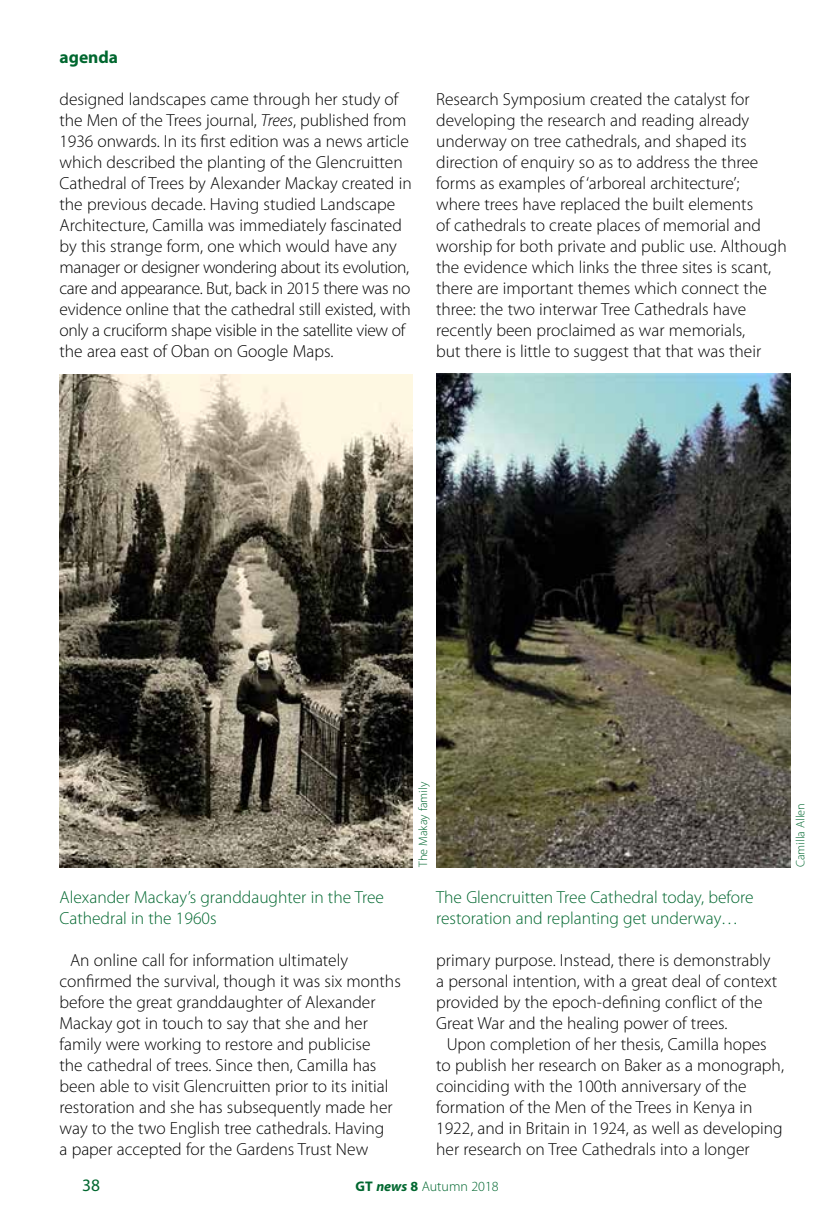
<style>
.page{position:relative;width:840px;height:1218px;background:#fff}
.page>*{position:absolute;margin:0;border:0;box-sizing:border-box;transform-origin:0 0}
.t1{font:300 17.5px/21px "Myriad Pro";color:#000}
.t2{font:300 17.5px/21px "Myriad Pro";color:#00672f}
.t3{font:700 17.5px "Myriad Pro";color:#00672f}
.t4{font:17.5px "Myriad Pro";color:#00672f}
.t5{font:300 14px "Myriad Pro";color:#00672f}
.t6{font:300 12.25px "Myriad Pro";color:#00672f}
.s1{font-style:italic}
.s2{font-weight:700}
.s3{font-weight:700;font-style:italic}
</style>
<div class="page">
<img style="left:60px;top:374px;width:353px;height:493px">
<img style="left:436px;top:373px;width:354px;height:494px">
<p class="t3" style="left:60px;top:46px;width:60px">agenda</p>
<p class="t1" style="left:60px;top:89px;width:354px">designed landscapes came through her study of the Men of the Trees journal, <span class="s1">Trees</span>, published from 1936 onwards. In its first edition was a news article which described the planting of the Glencruitten Cathedral of Trees by Alexander Mackay created in the previous decade. Having studied Landscape Architecture, Camilla was immediately fascinated by this strange form, one which would have any manager or designer wondering about its evolution, care and appearance. But, back in 2015 there was no evidence online that the cathedral still existed, with only a cruciform shape visible in the satellite view of the area east of Oban on Google Maps.</p>
<p class="t1" style="left:436px;top:89px;width:352px">Research Symposium created the catalyst for developing the research and reading already underway on tree cathedrals, and shaped its direction of enquiry so as to address the three forms as examples of ‘arboreal architecture’; where trees have replaced the built elements<br>of cathedrals to create places of memorial and worship for both private and public use. Although the evidence which links the three sites is scant, there are important themes which connect the three: the two interwar Tree Cathedrals have recently been proclaimed as war memorials,<br>but there is little to suggest that that was their</p>
<p class="t6" style="left:416px;top:867px;width:86px;rotate:-90deg">The Makay family</p>
<p class="t2" style="left:60px;top:887px;width:326px">Alexander Mackay’s granddaughter in the Tree<br>Cathedral in the 1960s</p>
<p class="t2" style="left:436px;top:887px;width:319px">The Glencruitten Tree Cathedral today, before restoration and replanting get underway…</p>
<p class="t1" style="left:60px;top:950px;width:343px;text-indent:10px">An online call for information ultimately confirmed the survival, though it was six months before the great granddaughter of Alexander Mackay got in touch to say that she and her family were working to restore and publicise<br>the cathedral of trees. Since then, Camilla has been able to visit Glencruitten prior to its initial restoration and she has subsequently made her way to the two English tree cathedrals. Having<br>a paper accepted for the Gardens Trust New</p>
<p class="t1" style="left:436px;top:950px;width:336px">primary purpose. Instead, there is demonstrably</p>
<p class="t1" style="left:436px;top:971px;width:343px">a personal intention, with a great deal of context</p>
<p class="t1" style="left:436px;top:992px;width:328px">provided by the epoch-defining conflict of the</p>
<p class="t1" style="left:436px;top:1013px;width:293px">Great War and the healing power of trees.</p>
<p class="t1" style="left:447px;top:1034px;width:322px">Upon completion of her thesis, Camilla hopes</p>
<p class="t1" style="left:436px;top:1055px;width:349px">to publish her research on Baker as a monograph,</p>
<p class="t1" style="left:436px;top:1076px;width:312px">coinciding with the 100th anniversary of the</p>
<p class="t1" style="left:436px;top:1097px;width:318px">formation of the Men of the Trees in Kenya in</p>
<p class="t1" style="left:436px;top:1118px;width:348px">1922, and in Britain in 1924, as well as developing</p>
<p class="t1" style="left:436px;top:1139px;width:315px">her research on Tree Cathedrals into a longer</p>
<p class="t4" style="left:82px;top:1174px;width:19px">38</p>
<p class="t5" style="left:355px;top:1177px;width:145px"><span class="s2">GT</span> <span class="s3">news</span> <span class="s2">8</span> Autumn 2018</p>
<p class="t6" style="left:793px;top:867px;width:65px;rotate:-90deg">Camilla Allen</p>
</div>
